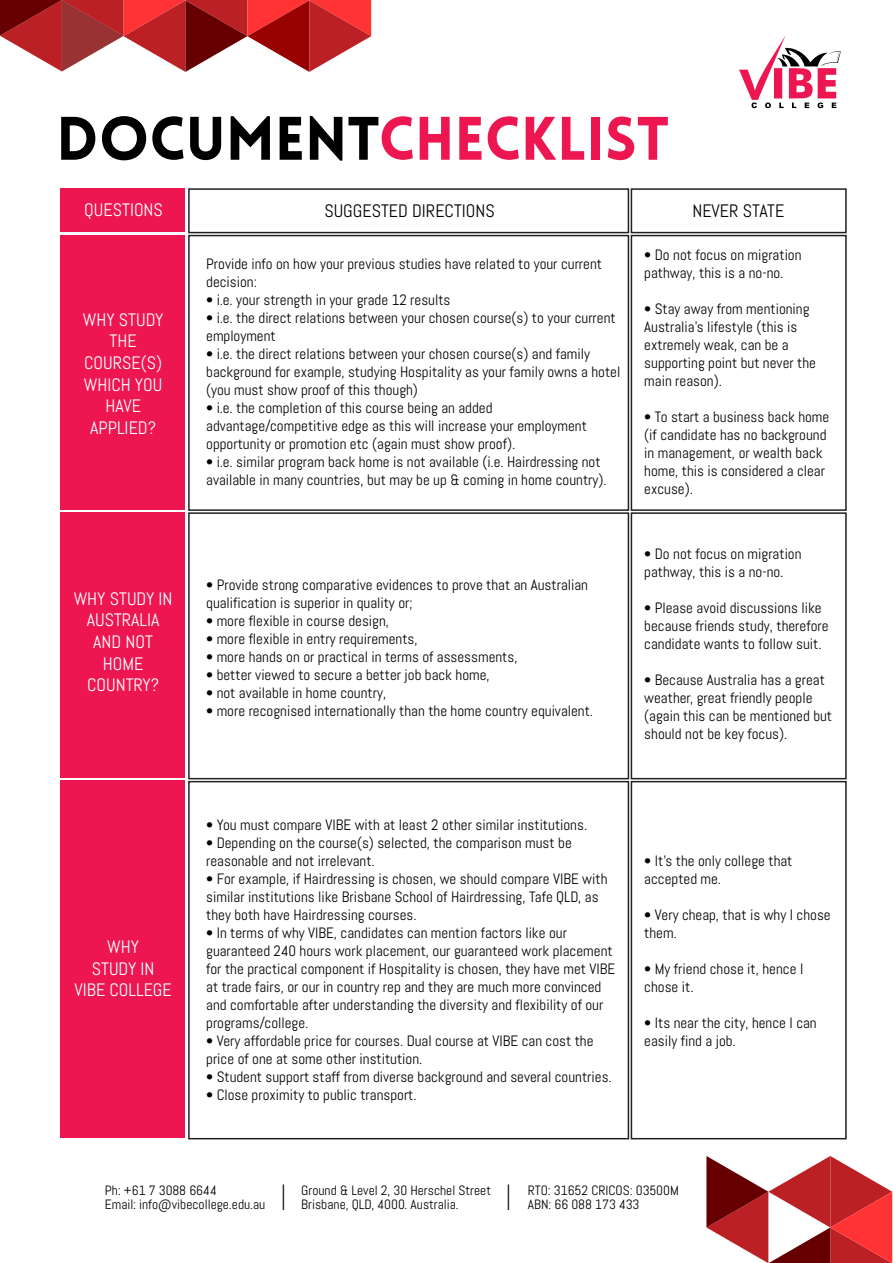
<style>
.page{position:relative;width:893px;height:1263px;background:#fff}
.page>*{position:absolute;margin:0;border:0;box-sizing:border-box;transform-origin:0 0}
.t1{font:900 60px "Lovelo";color:#ed1651}
.t2{font:18px/21.6px "Abel";color:#fff;text-align:center}
.t3{font:18px "Abel";color:#000}
.t4{font:15px/18px "Abel";color:#000}
.t5{font:13.5px/13.5px "Abel";color:#000}
.s1{color:#000}
</style>
<div class="page">
<svg style="left:283px;top:1184px;width:1px;height:26px"></svg>
<svg style="left:508px;top:1184px;width:1px;height:26px"></svg>
<svg style="left:0;top:0;width:371px;height:72px"></svg>
<div style="left:61px;top:188px;width:124px;height:44px;background:#ed1651"></div>
<div style="left:61px;top:235px;width:124px;height:274px;background:#ed1651"></div>
<div style="left:61px;top:781px;width:124px;height:357px;background:#ed1651"></div>
<div style="left:61px;top:512px;width:124px;height:266px;background:#ed1651"></div>
<div style="left:188px;top:188px;width:441px;height:45px;background:#fff;border:2px solid #231f20"></div>
<div style="left:188px;top:235px;width:441px;height:276px;background:#fff;border:2px solid #231f20"></div>
<div style="left:188px;top:781px;width:441px;height:358px;background:#fff;border:2px solid #231f20"></div>
<div style="left:188px;top:512px;width:441px;height:267px;background:#fff;border:2px solid #231f20"></div>
<div style="left:631px;top:188px;width:216px;height:45px;background:#fff;border:2px solid #231f20"></div>
<div style="left:631px;top:235px;width:216px;height:276px;background:#fff;border:2px solid #231f20"></div>
<div style="left:631px;top:781px;width:216px;height:358px;background:#fff;border:2px solid #231f20"></div>
<div style="left:631px;top:512px;width:216px;height:267px;background:#fff;border:2px solid #231f20"></div>
<svg style="left:706px;top:1156px;width:186px;height:107px"></svg>
<svg style="left:739px;top:35px;width:102px;height:74px"></svg>
<h1 class="t1" style="left:56px;top:101px;width:615px"><span class="s1">DOCUMENT</span>CHECKLIST</h1>
<p class="t2" style="left:84px;top:199px;width:80px">QUESTIONS</p>
<p class="t3" style="left:324px;top:200px;width:172px">SUGGESTED DIRECTIONS</p>
<p class="t3" style="left:692px;top:200px;width:93px">NEVER STATE</p>
<p class="t2" style="left:83px;top:309px;width:82px">WHY STUDY<br>THE<br>COURSE(S)<br>WHICH YOU<br>HAVE<br>APPLIED?</p>
<p class="t2" style="left:74px;top:588px;width:100px">WHY STUDY IN<br>AUSTRALIA<br>AND NOT<br>HOME<br>COUNTRY?</p>
<p class="t2" style="left:74px;top:936px;width:99px">WHY<br>STUDY IN<br>VIBE COLLEGE</p>
<p class="t4" style="left:206px;top:255px;width:397px">Provide info on how your previous studies have related to your current decision:</p>
<p class="t4" style="left:206px;top:291px;width:246px">• i.e. your strength in your grade 12 results</p>
<p class="t4" style="left:206px;top:309px;width:411px">• i.e. the direct relations between your chosen course(s) to your current employment</p>
<p class="t4" style="left:206px;top:345px;width:416px">• i.e. the direct relations between your chosen course(s) and family background for example, studying Hospitality as your family owns a hotel (you must show proof of this though)</p>
<p class="t4" style="left:206px;top:399px;width:382px">• i.e. the completion of this course being an added advantage/competitive edge as this will increase your employment opportunity or promotion etc (again must show proof).</p>
<p class="t4" style="left:206px;top:453px;width:402px">• i.e. similar program back home is not available (i.e. Hairdressing not available in many countries, but may be up &amp; coming in home country).</p>
<p class="t4" style="left:206px;top:576px;width:383px">• Provide strong comparative evidences to prove that an Australian qualification is superior in quality or;</p>
<p class="t4" style="left:206px;top:612px;width:184px">• more flexible in course design,</p>
<p class="t4" style="left:206px;top:630px;width:213px">• more flexible in entry requirements,</p>
<p class="t4" style="left:206px;top:648px;width:313px">• more hands on or practical in terms of assessments,</p>
<p class="t4" style="left:206px;top:666px;width:285px">• better viewed to secure a better job back home,</p>
<p class="t4" style="left:206px;top:684px;width:182px">• not available in home country,</p>
<p class="t4" style="left:206px;top:702px;width:388px">• more recognised internationally than the home country equivalent.</p>
<p class="t4" style="left:644px;top:246px;width:159px">• Do not focus on migration pathway, this is a no-no.</p>
<p class="t4" style="left:644px;top:300px;width:173px">• Stay away from mentioning<br>Australia’s lifestyle (this is extremely weak, can be a supporting point but never the main reason).</p>
<p class="t4" style="left:644px;top:408px;width:187px">• To start a business back home (if candidate has no background in management, or wealth back home, this is considered a clear excuse).</p>
<p class="t4" style="left:644px;top:545px;width:159px">• Do not focus on migration pathway, this is a no-no.</p>
<p class="t4" style="left:644px;top:599px;width:186px">• Please avoid discussions like because friends study, therefore candidate wants to follow suit.</p>
<p class="t4" style="left:644px;top:671px;width:189px">• Because Australia has a great weather, great friendly people (again this can be mentioned but should not be key focus).</p>
<p class="t4" style="left:206px;top:816px;width:382px">• You must compare VIBE with at least 2 other similar institutions.</p>
<p class="t4" style="left:206px;top:834px;width:367px">• Depending on the course(s) selected, the comparison must be reasonable and not irrelevant.</p>
<p class="t4" style="left:206px;top:870px;width:403px">• For example, if Hairdressing is chosen, we should compare VIBE with similar institutions like Brisbane School of Hairdressing, Tafe QLD, as they both have Hairdressing courses.</p>
<p class="t4" style="left:206px;top:924px;width:411px">• In terms of why VIBE, candidates can mention factors like our guaranteed 240 hours work placement, our guaranteed work placement for the practical component if Hospitality is chosen, they have met VIBE at trade fairs, or our in country rep and they are much more convinced and comfortable after understanding the diversity and flexibility of our programs/college.</p>
<p class="t4" style="left:206px;top:1032px;width:389px">• Very affordable price for courses. Dual course at VIBE can cost the price of one at some other institution.</p>
<p class="t4" style="left:206px;top:1068px;width:407px">• Student support staff from diverse background and several countries.</p>
<p class="t4" style="left:206px;top:1086px;width:212px">• Close proximity to public transport.</p>
<p class="t4" style="left:644px;top:852px;width:150px">• It’s the only college that accepted me.</p>
<p class="t4" style="left:644px;top:906px;width:188px">• Very cheap, that is why I chose them.</p>
<p class="t4" style="left:644px;top:960px;width:161px">• My friend chose it, hence I chose it.</p>
<p class="t4" style="left:644px;top:1014px;width:174px">• Its near the city, hence I can easily find a job.</p>
<p class="t5" style="left:105px;top:1184px;width:162px">Ph: +61 7 3088 6644<br>Email: info@vibecollege.edu.au</p>
<p class="t5" style="left:301px;top:1184px;width:191px">Ground &amp; Level 2, 30 Herschel Street<br>Brisbane, QLD, 4000. Australia.</p>
<p class="t5" style="left:528px;top:1184px;width:153px">RTO: 31652 CRICOS: 03500M<br>ABN: 66 088 173 433</p>
</div>
